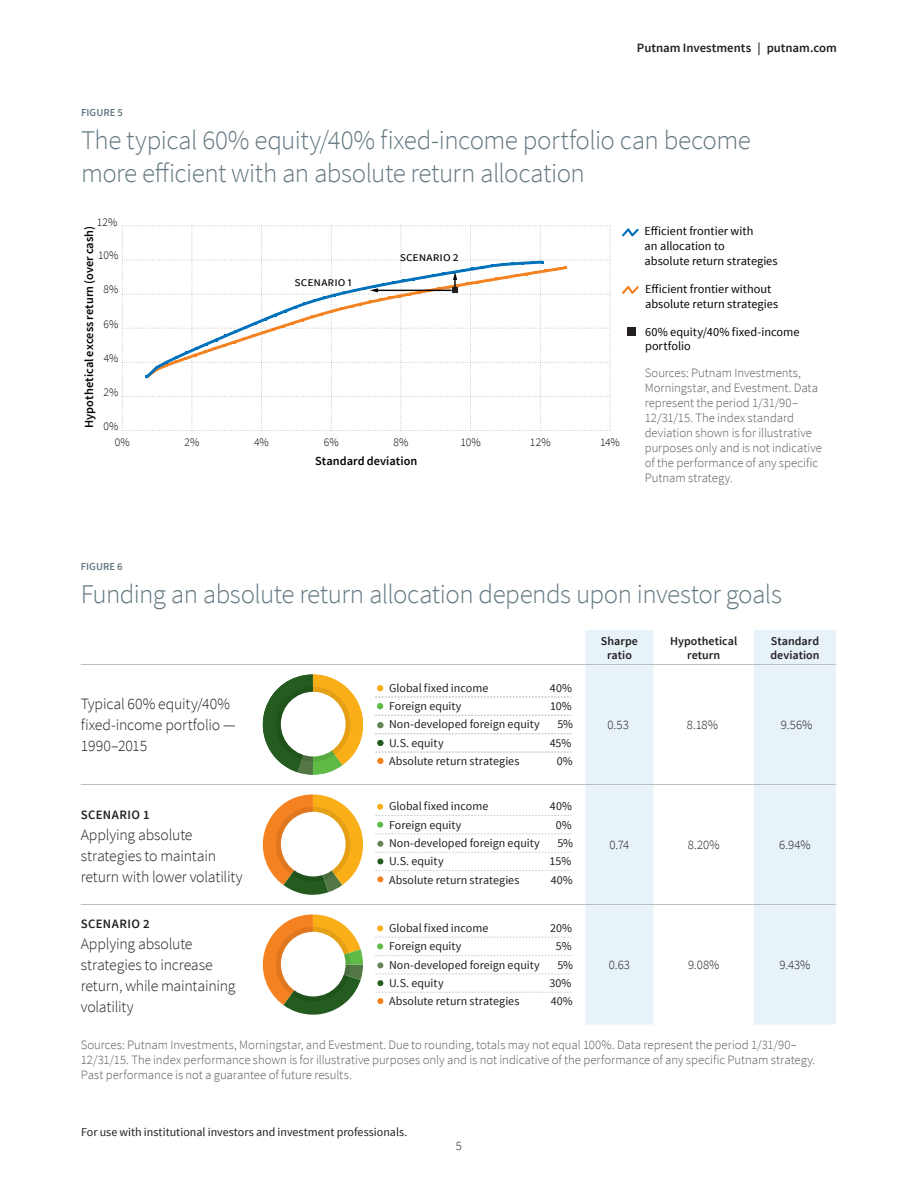
<style>
.page{position:relative;width:918px;height:1188px;background:#fff}
.page>*{position:absolute;margin:0;border:0;box-sizing:border-box;transform-origin:0 0}
.Chart_title{font:300 27px/33px "Source Sans Pro";letter-spacing:-.02em;color:#647882}
.Body{font:300 15.75px/21px "Source Sans Pro";letter-spacing:-.01em;color:#231f20}
.t1{font:13.05px "Source Sans Pro";letter-spacing:.005em;color:#050504}
.Footnote{font:300 12.75px/15px "Source Sans Pro";color:#57585a}
.Table_text{font:300 12.75px "Source Sans Pro";letter-spacing:.01em;color:#231f20}
.Body-2{font:600 12.75px "Source Sans Pro";color:#231f20}
.Body-3{font:600 12.75px "Source Sans Pro";letter-spacing:.035em;color:#231f20}
.t2{font:12.3px/14.7px "Source Sans Pro";color:#050504}
.t3{font:600 12.3px "Source Sans Pro";letter-spacing:.005em;color:#050504}
.Body-4{font:12px "Source Sans Pro";color:#231f20}
.Table_head{font:600 12px/13.5px "Source Sans Pro";letter-spacing:.005em;color:#231f20;text-align:center}
.t4{font:300 11.55px "Source Sans Pro";letter-spacing:-.015em;color:#040503}
.Figure{font:600 10.65px "Source Sans Pro";letter-spacing:.005em;color:#647882}
</style>
<div class="page">
<svg style="left:622px;top:228px;width:17px;height:9px"></svg>
<svg style="left:622px;top:285px;width:17px;height:9px"></svg>
<div style="left:627px;top:327px;width:8px;height:8px;background:#231f20"></div>
<svg style="left:122px;top:226px;width:489px;height:205px"></svg>
<svg style="left:586px;top:630px;width:250px;height:394px;fill:#e7f3f9"></svg>
<hr style="left:654px;top:630px;width:1px;height:34px;background:#fff">
<hr style="left:753px;top:630px;width:1px;height:34px;background:#fff">
<hr style="left:654px;top:665px;width:1px;height:119px;background:#fff">
<hr style="left:753px;top:665px;width:1px;height:119px;background:#fff">
<hr style="left:654px;top:785px;width:1px;height:119px;background:#fff">
<hr style="left:753px;top:785px;width:1px;height:119px;background:#fff">
<hr style="left:654px;top:905px;width:1px;height:119px;background:#fff">
<hr style="left:753px;top:905px;width:1px;height:119px;background:#fff">
<hr style="left:81px;top:784px;width:175px;height:1px;background:#bcbdc0">
<hr style="left:256px;top:784px;width:329px;height:1px;background:#bcbdc0">
<hr style="left:585px;top:784px;width:69px;height:1px;background:#bcbdc0">
<hr style="left:654px;top:784px;width:99px;height:1px;background:#bcbdc0">
<hr style="left:753px;top:784px;width:83px;height:1px;background:#bcbdc0">
<hr style="left:81px;top:904px;width:175px;height:1px;background:#bcbdc0">
<hr style="left:256px;top:904px;width:329px;height:1px;background:#bcbdc0">
<hr style="left:585px;top:904px;width:69px;height:1px;background:#bcbdc0">
<hr style="left:654px;top:904px;width:99px;height:1px;background:#bcbdc0">
<hr style="left:753px;top:904px;width:83px;height:1px;background:#bcbdc0">
<hr style="left:81px;top:664px;width:175px;height:1px;background:#bcbdc0">
<hr style="left:256px;top:664px;width:329px;height:1px;background:#bcbdc0">
<hr style="left:585px;top:664px;width:69px;height:1px;background:#bcbdc0">
<hr style="left:654px;top:664px;width:99px;height:1px;background:#bcbdc0">
<hr style="left:753px;top:664px;width:83px;height:1px;background:#bcbdc0">
<svg style="left:262px;top:674px;width:101px;height:101px"></svg>
<svg style="left:276px;top:687px;width:75px;height:75px"></svg>
<div style="left:281px;top:692px;width:65px;height:64px;background:#fff;border-radius:50%"></div>
<svg style="left:375px;top:715px;width:196px;height:1px"></svg>
<svg style="left:377px;top:685px;width:6px;height:6px"></svg>
<svg style="left:375px;top:697px;width:196px;height:12px"></svg>
<svg style="left:375px;top:722px;width:196px;height:12px"></svg>
<svg style="left:377px;top:740px;width:6px;height:6px"></svg>
<svg style="left:375px;top:752px;width:196px;height:12px"></svg>
<svg style="left:262px;top:794px;width:101px;height:101px"></svg>
<svg style="left:276px;top:807px;width:75px;height:75px"></svg>
<div style="left:281px;top:812px;width:65px;height:64px;background:#fff;border-radius:50%"></div>
<svg style="left:375px;top:804px;width:196px;height:12px"></svg>
<svg style="left:375px;top:822px;width:196px;height:12px"></svg>
<svg style="left:375px;top:841px;width:196px;height:23px"></svg>
<svg style="left:375px;top:870px;width:196px;height:12px"></svg>
<svg style="left:262px;top:914px;width:101px;height:101px"></svg>
<svg style="left:276px;top:927px;width:75px;height:75px"></svg>
<div style="left:281px;top:932px;width:65px;height:64px;background:#fff;border-radius:50%"></div>
<svg style="left:375px;top:955px;width:196px;height:1px"></svg>
<svg style="left:377px;top:925px;width:6px;height:6px"></svg>
<svg style="left:375px;top:937px;width:196px;height:12px"></svg>
<svg style="left:377px;top:962px;width:6px;height:6px"></svg>
<svg style="left:375px;top:974px;width:196px;height:12px"></svg>
<svg style="left:375px;top:992px;width:196px;height:12px"></svg>
<p class="Body-2" style="left:637px;top:39px;width:202px">Putnam Investments | putnam.com</p>
<p class="Figure" style="left:81px;top:106px;width:44px">FIGURE 5</p>
<p class="Chart_title" style="left:81px;top:124px;width:671px">The typical 60% equity/40% fixed-income portfolio can become more efficient with an absolute return allocation</p>
<p class="t4" style="left:97px;top:215px;width:22px">12%</p>
<p class="t3" style="left:81px;top:428px;width:203px;rotate:-90deg">Hypothetical excess return (over cash)</p>
<p class="t4" style="left:98px;top:249px;width:22px">10%</p>
<p class="t4" style="left:103px;top:283px;width:17px">8%</p>
<p class="t4" style="left:103px;top:317px;width:17px">6%</p>
<p class="t4" style="left:104px;top:351px;width:16px">4%</p>
<p class="t4" style="left:103px;top:385px;width:16px">2%</p>
<p class="t4" style="left:103px;top:419px;width:17px">0%</p>
<p class="t1" style="left:295px;top:274px;width:59px">SCENARIO 1</p>
<p class="t1" style="left:400px;top:248px;width:60px">SCENARIO 2</p>
<p class="t4" style="left:115px;top:436px;width:17px">0%</p>
<p class="t4" style="left:184px;top:436px;width:16px">2%</p>
<p class="t4" style="left:254px;top:436px;width:16px">4%</p>
<p class="t4" style="left:324px;top:436px;width:17px">6%</p>
<p class="t4" style="left:393px;top:436px;width:17px">8%</p>
<p class="t4" style="left:460px;top:436px;width:22px">10%</p>
<p class="t4" style="left:530px;top:436px;width:22px">12%</p>
<p class="t4" style="left:600px;top:436px;width:21px">14%</p>
<p class="t3" style="left:315px;top:454px;width:104px">Standard deviation</p>
<p class="t2" style="left:645px;top:224px;width:135px">Efficient frontier with<br>an allocation to<br>absolute return strategies</p>
<p class="t2" style="left:645px;top:282px;width:135px">Efficient frontier without absolute return strategies</p>
<p class="t2" style="left:645px;top:324px;width:156px">60% equity/40% fixed-income portfolio</p>
<p class="Footnote" style="left:645px;top:365px;width:179px">Sources: Putnam Investments,<br>Morningstar, and Evestment. Data represent the period 1/31/90–<br>12/31/15. The index standard deviation shown is for illustrative purposes only and is not indicative of the performance of any specific<br>Putnam strategy.</p>
<p class="Figure" style="left:81px;top:560px;width:44px">FIGURE 6</p>
<p class="Chart_title" style="left:81px;top:578px;width:703px">Funding an absolute return allocation depends upon investor goals</p>
<p class="Table_head" style="left:601px;top:635px;width:39px">Sharpe ratio</p>
<p class="Table_head" style="left:670px;top:635px;width:69px">Hypothetical return</p>
<p class="Table_head" style="left:771px;top:635px;width:51px;text-align:left">Standard deviation</p>
<p class="Body" style="left:81px;top:694px;width:156px">Typical 60% equity/40% fixed-income portfolio —<br>1990–2015</p>
<p class="Body-4" style="left:389px;top:680px;width:101px">Global fixed income</p>
<p class="Body-4" style="left:550px;top:680px;width:24px">40%</p>
<p class="Body-4" style="left:389px;top:699px;width:74px">Foreign equity</p>
<p class="Body-4" style="left:550px;top:699px;width:23px">10%</p>
<p class="Body-4" style="left:389px;top:717px;width:152px">Non-developed foreign equity</p>
<p class="Body-4" style="left:557px;top:717px;width:17px">5%</p>
<p class="Body-4" style="left:389px;top:735px;width:56px">U.S. equity</p>
<p class="Body-4" style="left:550px;top:735px;width:23px">45%</p>
<p class="Body-4" style="left:389px;top:754px;width:132px">Absolute return strategies</p>
<p class="Body-4" style="left:557px;top:754px;width:17px">0%</p>
<p class="Table_text" style="left:607px;top:717px;width:23px">0.53</p>
<p class="Table_text" style="left:687px;top:717px;width:33px">8.18%</p>
<p class="Table_text" style="left:781px;top:717px;width:33px">9.56%</p>
<p class="Body-3" style="left:81px;top:807px;width:71px">SCENARIO 1</p>
<p class="Body" style="left:81px;top:824px;width:163px">Applying absolute strategies to maintain return with lower volatility</p>
<p class="Body-3" style="left:81px;top:916px;width:71px">SCENARIO 2</p>
<p class="Body" style="left:81px;top:934px;width:156px">Applying absolute strategies to increase return, while maintaining volatility</p>
<p class="Body-4" style="left:389px;top:799px;width:101px">Global fixed income</p>
<p class="Body-4" style="left:550px;top:799px;width:24px">40%</p>
<p class="Body-4" style="left:389px;top:817px;width:74px">Foreign equity</p>
<p class="Body-4" style="left:556px;top:817px;width:17px">0%</p>
<p class="Body-4" style="left:389px;top:836px;width:152px">Non-developed foreign equity</p>
<p class="Body-4" style="left:557px;top:836px;width:17px">5%</p>
<p class="Body-4" style="left:389px;top:854px;width:56px">U.S. equity</p>
<p class="Body-4" style="left:550px;top:854px;width:23px">15%</p>
<p class="Body-4" style="left:389px;top:872px;width:132px">Absolute return strategies</p>
<p class="Body-4" style="left:551px;top:872px;width:24px">40%</p>
<p class="Body-4" style="left:389px;top:921px;width:101px">Global fixed income</p>
<p class="Body-4" style="left:550px;top:921px;width:23px">20%</p>
<p class="Body-4" style="left:389px;top:939px;width:74px">Foreign equity</p>
<p class="Body-4" style="left:556px;top:939px;width:17px">5%</p>
<p class="Body-4" style="left:389px;top:957px;width:152px">Non-developed foreign equity</p>
<p class="Body-4" style="left:557px;top:957px;width:17px">5%</p>
<p class="Body-4" style="left:389px;top:976px;width:56px">U.S. equity</p>
<p class="Body-4" style="left:549px;top:976px;width:23px">30%</p>
<p class="Body-4" style="left:389px;top:994px;width:132px">Absolute return strategies</p>
<p class="Body-4" style="left:551px;top:994px;width:24px">40%</p>
<p class="Table_text" style="left:610px;top:837px;width:21px">0.74</p>
<p class="Table_text" style="left:688px;top:837px;width:33px">8.20%</p>
<p class="Table_text" style="left:779px;top:837px;width:33px">6.94%</p>
<p class="Table_text" style="left:609px;top:957px;width:23px">0.63</p>
<p class="Table_text" style="left:688px;top:957px;width:33px">9.08%</p>
<p class="Table_text" style="left:780px;top:957px;width:32px">9.43%</p>
<p class="Footnote" style="left:81px;top:1037px;width:736px">Sources: Putnam Investments, Morningstar, and Evestment. Due to rounding, totals may not equal 100%. Data represent the period 1/31/90–<br>12/31/15. The index performance shown is for illustrative purposes only and is not indicative of the performance of any specific Putnam strategy.<br>Past performance is not a guarantee of future results.</p>
<p class="Body-4" style="left:81px;top:1124px;width:328px">For use with institutional investors and investment professionals.</p>
<p class="Table_text" style="left:456px;top:1138px;width:8px">5</p>
</div>
